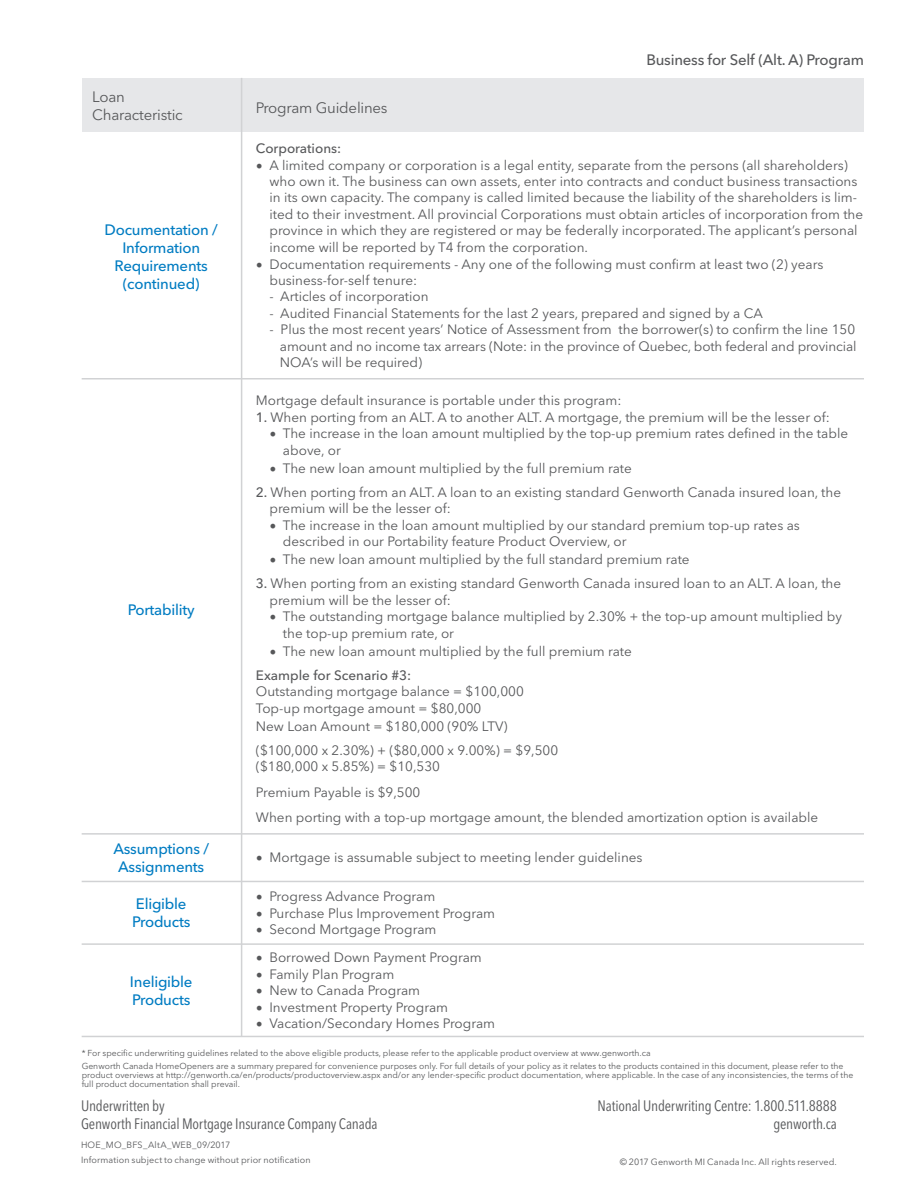
<style>
.page{position:relative;width:918px;height:1188px;background:#fff}
.page>*{position:absolute;margin:0;border:0;box-sizing:border-box;transform-origin:0 0}
.t1{font:500 15px/18px "Avenir Next LT Pro";letter-spacing:-.015em;color:#007cc2;text-align:center}
.t2{font:condensed 15px/18px "Avenir Next LT Pro";letter-spacing:-.01em;color:#57585a}
.t3{font:15px/18px "Avenir Next LT Pro";letter-spacing:-.015em;color:#57585a}
.t4{font:500 15px "Avenir Next LT Pro";letter-spacing:-.015em;color:#57585a}
.t5{font:13.5px/16.5px "Avenir Next LT Pro";color:#57585a}
.t6{font:500 13.5px "Avenir Next LT Pro";color:#57585a}
.t7{font:9px/15px "Avenir Next LT Pro";letter-spacing:.01em;color:#57585a}
.t8{font:8.7px/13.4px "Avenir Next LT Pro";color:#57585a}
.s1{font-family:"Minion Pro";font-size:18px}
.s2{font-weight:500}
</style>
<div class="page">
<div style="left:242px;top:78px;width:622px;height:54px;background:#e6e7e9"></div>
<div style="left:82px;top:78px;width:160px;height:54px;background:#e6e7e9"></div>
<hr style="left:82px;top:881px;width:782px;height:1px;background:#d1d2d4">
<hr style="left:82px;top:943px;width:782px;height:2px;background:#d1d2d4">
<hr style="left:82px;top:1036px;width:782px;height:1px;background:#d1d2d4">
<hr style="left:241px;top:78px;width:1px;height:958px;background:#d1d2d4">
<hr style="left:82px;top:378px;width:782px;height:2px;background:#d1d2d4">
<hr style="left:82px;top:833px;width:782px;height:2px;background:#d1d2d4">
<p class="t3" style="left:92px;top:87px;width:92px">Loan<br>Characteristic</p>
<p class="t1" style="left:105px;top:220px;width:115px">Documentation /<br>Information<br>Requirements (continued)</p>
<p class="t1" style="left:128px;top:601px;width:68px">Portability</p>
<p class="t3" style="left:256px;top:99px;width:133px">Program Guidelines</p>
<p class="t4" style="left:646px;top:51px;width:219px">Business for Self (Alt. A) Program</p>
<p class="t6" style="left:256px;top:140px;width:87px">Corporations:</p>
<p class="t5" style="left:269px;top:157px;width:595px;text-indent:-14px"><span class="s1">•</span> A limited company or corporation is a legal entity, separate from the persons (all shareholders) who own it. The business can own assets, enter into contracts and conduct business transactions in its own capacity. The company is called limited because the liability of the shareholders is lim&shy;ited to their investment. All provincial Corporations must obtain articles of incorporation from the province in which they are registered or may be federally incorporated. The applicant’s personal income will be reported by T4 from the corporation.</p>
<p class="t5" style="left:269px;top:256px;width:556px;text-indent:-14px"><span class="s1">•</span> Documentation requirements - Any one of the following must confirm at least two (2) years business-for-self tenure:</p>
<p class="t5" style="left:269px;top:289px;width:161px">- Articles of incorporation</p>
<p class="t5" style="left:269px;top:305px;width:495px">- Audited Financial Statements for the last 2 years, prepared and signed by a CA</p>
<p class="t5" style="left:280px;top:322px;width:578px;text-align:justify;text-indent:-11px">- Plus the most recent years’ Notice of Assessment from the borrower(s) to confirm the line 150 amount and no income tax arrears (Note: in the province of Quebec, both federal and provincial NOA’s will be required)</p>
<p class="t5" style="left:256px;top:392px;width:367px">Mortgage default insurance is portable under this program:</p>
<p class="t5" style="left:256px;top:409px;width:575px"><span class="s2">1.</span> When porting from an ALT. A to another ALT. A mortgage, the premium will be the lesser of:</p>
<p class="t5" style="left:283px;top:425px;width:567px;text-indent:-14px"><span class="s1">•</span> The increase in the loan amount multiplied by the top-up premium rates defined in the table above, or</p>
<p class="t5" style="left:269px;top:460px;width:364px"><span class="s1">•</span> The new loan amount multiplied by the full premium rate</p>
<p class="t5" style="left:269px;top:484px;width:573px;text-indent:-14px"><span class="s2">2.</span> When porting from an ALT. A loan to an existing standard Genworth Canada insured loan, the premium will be the lesser of:</p>
<p class="t5" style="left:283px;top:517px;width:518px;text-indent:-14px"><span class="s1">•</span> The increase in the loan amount multiplied by our standard premium top-up rates as described in our Portability feature Product Overview, or</p>
<p class="t5" style="left:269px;top:551px;width:422px"><span class="s1">•</span> The new loan amount multiplied by the full standard premium rate</p>
<p class="t5" style="left:269px;top:575px;width:573px;text-indent:-14px"><span class="s2">3.</span> When porting from an existing standard Genworth Canada insured loan to an ALT. A loan, the premium will be the lesser of:</p>
<p class="t5" style="left:283px;top:608px;width:561px;text-indent:-14px"><span class="s1">•</span> The outstanding mortgage balance multiplied by 2.30% + the top-up amount multiplied by the top-up premium rate, or</p>
<p class="t5" style="left:256px;top:639px;width:378px;line-height:24px;text-indent:14px"><span class="s1">•</span> The new loan amount multiplied by the full premium rate<br><span class="s2">Example for Scenario #3:</span></p>
<p class="t5" style="left:256px;top:683px;width:269px">Outstanding mortgage balance = $100,000<br>Top-up mortgage amount = $80,000</p>
<p class="t5" style="left:256px;top:714px;width:304px;line-height:24px">New Loan Amount = $180,000 (90% LTV) ($100,000 x 2.30%) + ($80,000 x 9.00%) = $9,500</p>
<p class="t5" style="left:256px;top:754px;width:564px;line-height:25.5px">($180,000 x 5.85%) = $10,530<br>Premium Payable is $9,500<br>When porting with a top-up mortgage amount, the blended amortization option is available</p>
<p class="t1" style="left:113px;top:839px;width:97px">Assumptions /<br>Assignments</p>
<p class="t5" style="left:256px;top:849px;width:388px"><span class="s1">•</span> Mortgage is assumable subject to meeting lender guidelines</p>
<p class="t1" style="left:132px;top:895px;width:60px;text-align:left">Eligible<br>Products</p>
<p class="t5" style="left:256px;top:888px;width:181px"><span class="s1">•</span> Progress Advance Program</p>
<p class="t5" style="left:256px;top:905px;width:241px"><span class="s1">•</span> Purchase Plus Improvement Program</p>
<p class="t5" style="left:256px;top:921px;width:182px"><span class="s1">•</span> Second Mortgage Program</p>
<p class="t5" style="left:256px;top:949px;width:227px"><span class="s1">•</span> Borrowed Down Payment Program</p>
<p class="t5" style="left:256px;top:966px;width:140px"><span class="s1">•</span> Family Plan Program</p>
<p class="t5" style="left:256px;top:982px;width:166px"><span class="s1">•</span> New to Canada Program</p>
<p class="t5" style="left:256px;top:999px;width:194px"><span class="s1">•</span> Investment Property Program</p>
<p class="t5" style="left:256px;top:1015px;width:241px"><span class="s1">•</span> Vacation/Secondary Homes Program</p>
<p class="t8" style="left:82px;top:1046px;width:763px">* For specific underwriting guidelines related to the above eligible products, please refer to the applicable product overview at www.genworth.ca<br>Genworth Canada HomeOpeners are a summary prepared for convenience purposes only. For full details of your policy as it relates to the products contained in this document, please refer to the</p>
<p class="t8" style="left:82px;top:1071px;width:773px;line-height:9px">product overviews at http://genworth.ca/en/products/productoverview.aspx and/or any lender-specific product documentation, where applicable. In the case of any inconsistencies, the terms of the full product documentation shall prevail.</p>
<p class="t1" style="left:130px;top:972px;width:64px;text-align:left">Ineligible<br>Products</p>
<p class="t2" style="left:81px;top:1097px;width:298px">Underwritten by<br>Genworth Financial Mortgage Insurance Company Canada</p>
<p class="t7" style="left:81px;top:1138px;width:231px">HOE_MO_BFS_AltA_WEB_09/2017<br>Information subject to change without prior notification</p>
<p class="t2" style="left:598px;top:1097px;width:241px;text-align:right">National Underwriting Centre: 1.800.511.8888 genworth.ca</p>
<p class="t7" style="left:620px;top:1154px;width:219px">© 2017 Genworth MI Canada Inc. All rights reserved.</p>
</div>
